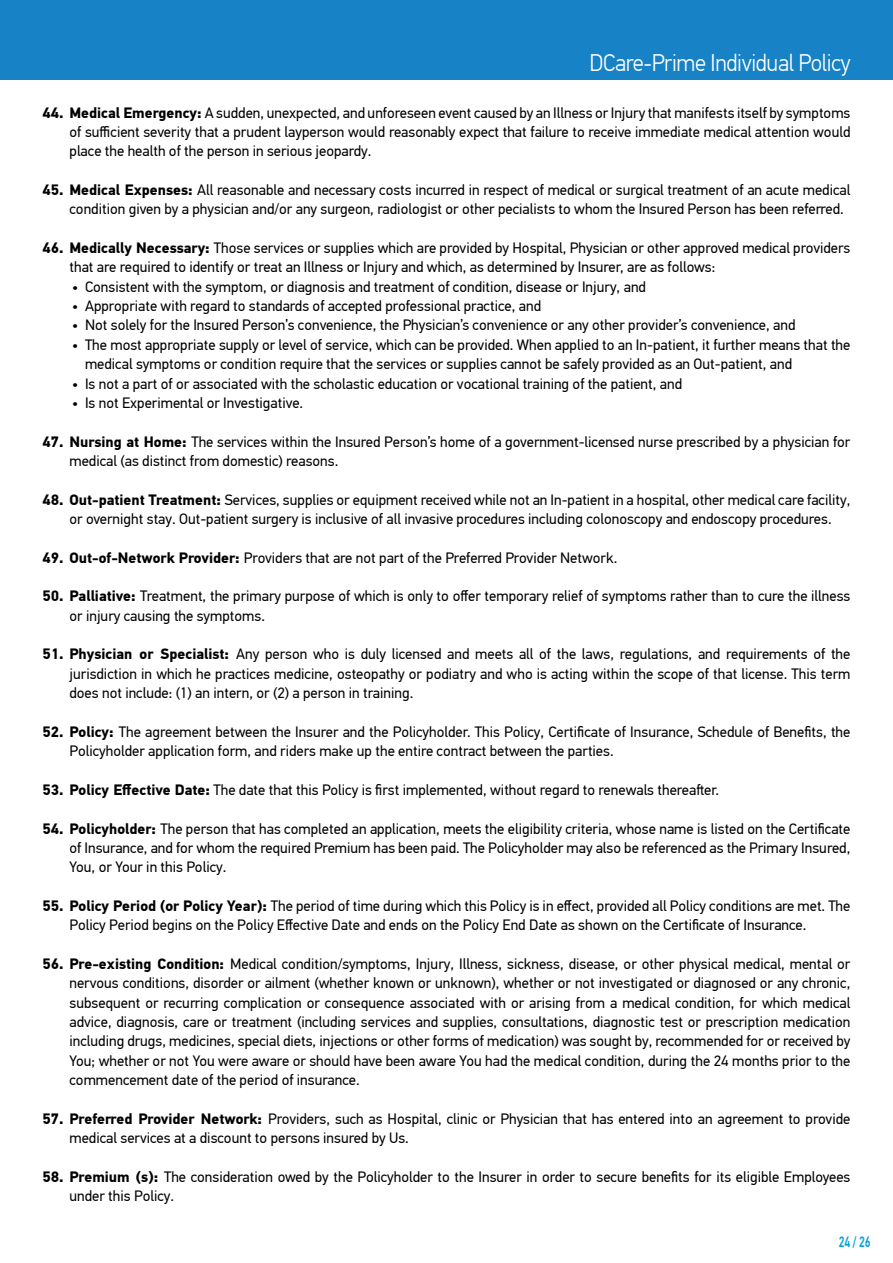
<style>
.page{position:relative;width:893px;height:1263px;background:#fff}
.page>*{position:absolute;margin:0;border:0;box-sizing:border-box;transform-origin:0 0}
.t1{font:300 24px "PF Din Text Pro";letter-spacing:-.015em;color:#fff;scale:.95 1}
.t2{font:15px/19.4px "PF Din Text Pro";color:#000}
.t3{font:500 15px "PF Din Text Pro";color:#00a0dc;scale:.74 1}
.s1{font-weight:700}
</style>
<div class="page">
<div style="left:0;top:0;width:893px;height:79px;background:#1782c5"></div>
<h1 class="t1" style="left:590px;top:49px;width:276px">DCare-Prime Individual Policy</h1>
<p class="t2" style="left:70px;top:103px;width:782px;text-align:justify;text-indent:-27px"><span class="s1">44. Medical Emergency:</span> A sudden, unexpected, and unforeseen event caused by an Illness or Injury that manifests itself by symptoms of sufficient severity that a prudent layperson would reasonably expect that failure to receive immediate medical attention would place the health of the person in serious jeopardy.</p>
<p class="t2" style="left:70px;top:180px;width:782px;text-indent:-27px"><span class="s1">45. Medical Expenses:</span> All reasonable and necessary costs incurred in respect of medical or surgical treatment of an acute medical condition given by a physician and/or any surgeon, radiologist or other pecialists to whom the Insured Person has been referred.</p>
<p class="t2" style="left:70px;top:238px;width:782px;text-indent:-27px"><span class="s1">46. Medically Necessary:</span> Those services or supplies which are provided by Hospital, Physician or other approved medical providers that are required to identify or treat an Illness or Injury and which, as determined by Insurer, are as follows:</p>
<p class="t2" style="left:72px;top:277px;width:575px">• Consistent with the symptom, or diagnosis and treatment of condition, disease or Injury, and</p>
<p class="t2" style="left:72px;top:296px;width:470px">• Appropriate with regard to standards of accepted professional practice, and</p>
<p class="t2" style="left:72px;top:316px;width:725px">• Not solely for the Insured Person’s convenience, the Physician’s convenience or any other provider’s convenience, and</p>
<p class="t2" style="left:85px;top:335px;width:767px;text-indent:-13px">• The most appropriate supply or level of service, which can be provided. When applied to an In-patient, it further means that the medical symptoms or condition require that the services or supplies cannot be safely provided as an Out-patient, and</p>
<p class="t2" style="left:72px;top:374px;width:611px">• Is not a part of or associated with the scholastic education or vocational training of the patient, and</p>
<p class="t2" style="left:72px;top:393px;width:232px">• Is not Experimental or Investigative.</p>
<p class="t2" style="left:70px;top:432px;width:782px;text-indent:-27px"><span class="s1">47. Nursing at Home:</span> The services within the Insured Person’s home of a government-licensed nurse prescribed by a physician for medical (as distinct from domestic) reasons.</p>
<p class="t2" style="left:43px;top:490px;width:809px;text-align:center"><span class="s1">48. Out-patient Treatment:</span> Services, supplies or equipment received while not an In-patient in a hospital, other medical care facility, or overnight stay. Out-patient surgery is inclusive of all invasive procedures including colonoscopy and endoscopy procedures.</p>
<p class="t2" style="left:43px;top:548px;width:576px"><span class="s1">49. Out-of-Network Provider:</span> Providers that are not part of the Preferred Provider Network.</p>
<p class="t2" style="left:70px;top:587px;width:782px;text-indent:-27px"><span class="s1">50. Palliative:</span> Treatment, the primary purpose of which is only to offer temporary relief of symptoms rather than to cure the illness or injury causing the symptoms.</p>
<p class="t2" style="left:70px;top:645px;width:782px;text-align:justify;text-indent:-27px"><span class="s1">51. Physician or Specialist:</span> Any person who is duly licensed and meets all of the laws, regulations, and requirements of the jurisdiction in which he practices medicine, osteopathy or podiatry and who is acting within the scope of that license. This term does not include: (1) an intern, or (2) a person in training.</p>
<p class="t2" style="left:70px;top:722px;width:782px;text-indent:-27px"><span class="s1">52. Policy:</span> The agreement between the Insurer and the Policyholder. This Policy, Certificate of Insurance, Schedule of Benefits, the<br>Policyholder application form, and riders make up the entire contract between the parties.</p>
<p class="t2" style="left:43px;top:780px;width:678px"><span class="s1">53. Policy Effective Date:</span> The date that this Policy is first implemented, without regard to renewals thereafter.</p>
<p class="t2" style="left:70px;top:819px;width:782px;text-align:justify;text-indent:-27px"><span class="s1">54. Policyholder:</span> The person that has completed an application, meets the eligibility criteria, whose name is listed on the Certificate of Insurance, and for whom the required Premium has been paid. The Policyholder may also be referenced as the Primary Insured, You, or Your in this Policy.</p>
<p class="t2" style="left:70px;top:896px;width:782px;text-indent:-27px"><span class="s1">55. Policy Period (or Policy Year):</span> The period of time during which this Policy is in effect, provided all Policy conditions are met. The<br>Policy Period begins on the Policy Effective Date and ends on the Policy End Date as shown on the Certificate of Insurance.</p>
<p class="t2" style="left:70px;top:954px;width:782px;text-align:justify;text-indent:-27px"><span class="s1">56. Pre-existing Condition:</span> Medical condition/symptoms, Injury, Illness, sickness, disease, or other physical medical, mental or nervous conditions, disorder or ailment (whether known or unknown), whether or not investigated or diagnosed or any chronic, subsequent or recurring complication or consequence associated with or arising from a medical condition, for which medical advice, diagnosis, care or treatment (including services and supplies, consultations, diagnostic test or prescription medication including drugs, medicines, special diets, injections or other forms of medication) was sought by, recommended for or received by You; whether or not You were aware or should have been aware You had the medical condition, during the 24 months prior to the commencement date of the period of insurance.</p>
<p class="t2" style="left:70px;top:1109px;width:782px;text-indent:-27px"><span class="s1">57. Preferred Provider Network:</span> Providers, such as Hospital, clinic or Physician that has entered into an agreement to provide medical services at a discount to persons insured by Us.</p>
<p class="t2" style="left:70px;top:1167px;width:782px;text-indent:-27px"><span class="s1">58. Premium (s):</span> The consideration owed by the Policyholder to the Insurer in order to secure benefits for its eligible Employees under this Policy.</p>
<p class="t3" style="left:839px;top:1233px;width:45px">24 / 26</p>
</div>
